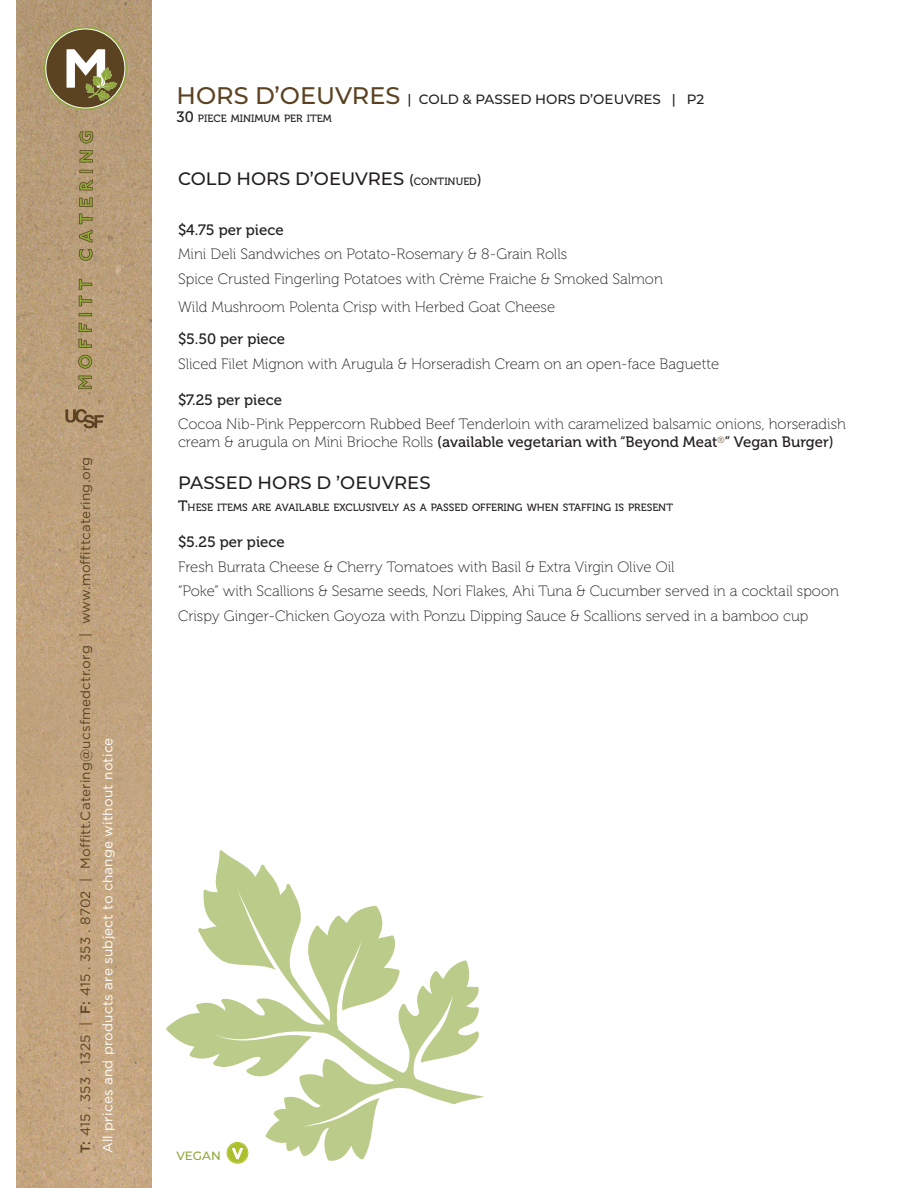
<style>
.page{position:relative;width:918px;height:1188px;background:#fff}
.page>*{position:absolute;margin:0;border:0;box-sizing:border-box;transform-origin:0 0}
.select_one_of_the_following{font:500 18px "Montserrat";color:#231f20}
.starter_dessert_entree{font:500 18px "Montserrat";color:#231f20}
.item_after_BL{font:15px/18px "Museo 100";color:#231f20}
.menu_BL{font:15px "Museo 100";color:#231f20}
.catering_options{font:15px "Museo 100";color:#231f20}
.catering_options-2{font:15px "Museo 500";color:#231f20}
.t1{font:13.5px/22.5px "Gotham";letter-spacing:.015em;color:#5b4321}
.item_before_BL{font:500 13.5px "Montserrat";color:#231f20}
.t2{font:500 12px "Montserrat";color:#8ea83a}
.item_before_BL-2{font:10.5px "Museo 500";color:#231f20}
.s1{font-weight:500}
.s2{color:#fff}
.s3{font-size:24px;color:#5b4321}
.s4{font-size:15px}
.s5{font-family:"Museo 500";font-weight:400;font-size:15px}
.s6{font-family:"Museo 500";font-weight:400;font-size:10.5px}
.s7{font-family:"Museo 500"}
</style>
<div class="page">
<img style="left:17px;top:0;width:135px;height:1188px">
<svg style="left:78px;top:376px;width:16px;height:13px"></svg>
<svg style="left:78px;top:355px;width:14px;height:14px"></svg>
<svg style="left:78px;top:339px;width:14px;height:9px"></svg>
<svg style="left:79px;top:323px;width:13px;height:9px"></svg>
<svg style="left:79px;top:313px;width:13px;height:3px"></svg>
<svg style="left:79px;top:296px;width:13px;height:10px"></svg>
<svg style="left:79px;top:279px;width:13px;height:11px"></svg>
<svg style="left:79px;top:249px;width:14px;height:12px"></svg>
<svg style="left:79px;top:230px;width:14px;height:13px"></svg>
<svg style="left:79px;top:213px;width:14px;height:11px"></svg>
<svg style="left:79px;top:197px;width:14px;height:10px"></svg>
<svg style="left:79px;top:179px;width:14px;height:11px"></svg>
<svg style="left:79px;top:170px;width:14px;height:3px"></svg>
<svg style="left:79px;top:150px;width:14px;height:13px"></svg>
<svg style="left:79px;top:131px;width:15px;height:13px"></svg>
<svg style="left:44px;top:27px;width:83px;height:83px;background:#8e7f5a"></svg>
<svg style="left:65px;top:409px;width:39px;height:19px"></svg>
<svg style="left:166px;top:850px;width:228px;height:259px"></svg>
<div style="left:227px;top:1142px;width:21px;height:21px;border:1px solid #abc02a;border-radius:50%"></div>
<div style="left:228px;top:1143px;width:19px;height:20px;background:#abc02a;border-radius:50%"></div>
<svg style="left:232px;top:1148px;width:11px;height:11px"></svg>
<svg style="left:80px;top:836px;width:10px;height:12px"></svg>
<svg style="left:80px;top:552px;width:10px;height:12px"></svg>
<p class="t1" style="left:74px;top:1153px;width:698px;rotate:-90deg"><span class="s1">T:</span> 415 . 353 . 1325 | <span class="s1">F:</span> 415 . 353 . 8702 | Mo tt.Catering@ucsfmedctr.org | www.mo ttcatering.org<br><span class="s2">All prices and products are subject to change without notice</span></p>
<p class="item_before_BL" style="left:177px;top:89px;width:529px"><span class="s3">HORS D’OEUVRES</span> | COLD &amp; PASSED HORS D’OEUVRES | P2</p>
<p class="item_before_BL-2" style="left:177px;top:112px;width:157px"><span class="s4">30</span> PIECE MINIMUM PER ITEM</p>
<p class="select_one_of_the_following" style="left:178px;top:166px;width:305px">COLD HORS D’OEUVRES <span class="s5">(</span><span class="s6">CONTINUED</span><span class="s5">)</span></p>
<p class="catering_options-2" style="left:178px;top:221px;width:107px">$4.75 per piece</p>
<p class="item_after_BL" style="left:178px;top:245px;width:390px">Mini Deli Sandwiches on Potato-Rosemary &amp; 8-Grain Rolls</p>
<p class="item_after_BL" style="left:178px;top:270px;width:486px">Spice Crusted Fingerling Potatoes with Crème Fraiche &amp; Smoked Salmon</p>
<p class="item_after_BL" style="left:178px;top:299px;width:379px">Wild Mushroom Polenta Crisp with Herbed Goat Cheese</p>
<p class="catering_options-2" style="left:178px;top:330px;width:109px">$5.50 per piece</p>
<p class="catering_options" style="left:178px;top:355px;width:543px">Sliced Filet Mignon with Arugula &amp; Horseradish Cream on an open-face Baguette</p>
<p class="catering_options-2" style="left:178px;top:391px;width:105px">$7.25 per piece</p>
<p class="item_after_BL" style="left:178px;top:416px;width:669px">Cocoa Nib-Pink Peppercorn Rubbed Beef Tenderloin with caramelized balsamic onions, horseradish cream &amp; arugula on Mini Brioche Rolls <span class="s7">(available vegetarian with “Beyond Meat</span><sup>®</sup><span class="s7">” Vegan Burger)</span></p>
<p class="starter_dessert_entree" style="left:178px;top:470px;width:254px">PASSED HORS D ’OEUVRES</p>
<p class="item_before_BL-2" style="left:178px;top:501px;width:496px"><span class="s4">T</span>HESE ITEMS ARE AVAILABLE EXCLUSIVELY AS A PASSED OFFERING WHEN STAFFING IS PRESENT</p>
<p class="catering_options-2" style="left:178px;top:533px;width:108px">$5.25 per piece</p>
<p class="menu_BL" style="left:178px;top:558px;width:498px">Fresh Burrata Cheese &amp; Cherry Tomatoes with Basil &amp; Extra Virgin Olive Oil</p>
<p class="menu_BL" style="left:178px;top:583px;width:662px">“Poke” with Scallions &amp; Sesame seeds, Nori Flakes, Ahi Tuna &amp; Cucumber served in a cocktail spoon</p>
<p class="item_after_BL" style="left:178px;top:607px;width:632px">Crispy Ginger-Chicken Goyoza with Ponzu Dipping Sauce &amp; Scallions served in a bamboo cup</p>
<p class="t2" style="left:177px;top:1147px;width:46px">VEGAN</p>
</div>
